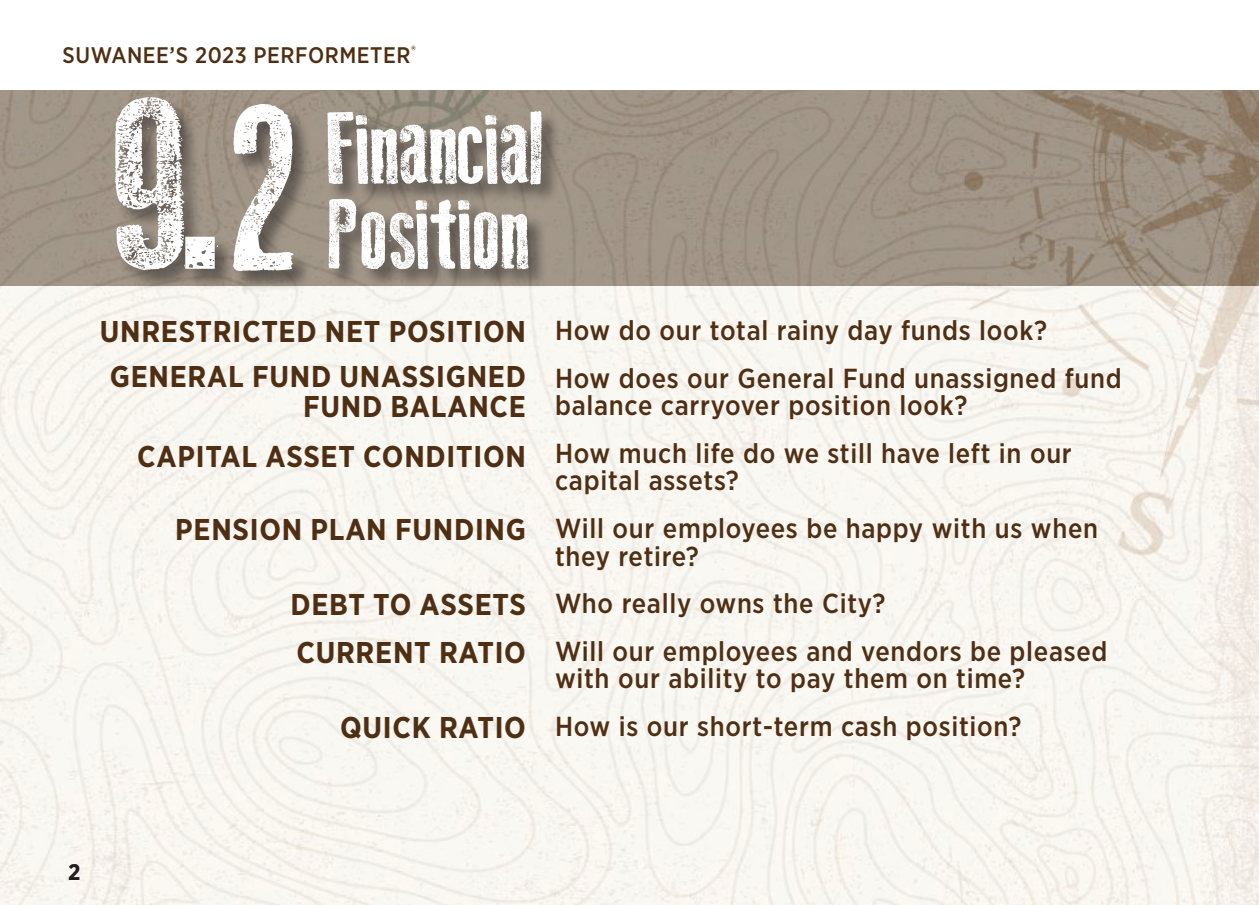
<style>
.page{position:relative;width:1259px;height:905px;background:#fff}
.page>*{position:absolute;margin:0;border:0;box-sizing:border-box;transform-origin:0 0}
.t1{font:245px "Old Press";color:#fff}
.t2{font:100px/85px "Old Press";letter-spacing:-.01em;color:#fff}
.t3{font:700 30px/45px "Gotham Narrow";letter-spacing:.025em;color:#4f2f14;text-align:center}
.t4{font:500 27.5px/47.5px "Gotham Narrow";letter-spacing:.025em;color:#4f2f14}
.t5{font:500 22.5px "Gotham Narrow";letter-spacing:.025em;color:#4f2f14}
.t6{font:700 22.5px "Gotham Narrow";color:#231f20}
</style>
<div class="page">
<img style="left:0;top:90px;width:1259px;height:814px">
<div style="left:326px;top:110px;width:236px;height:179px;background:#231f20;opacity:.55"></div>
<div style="left:114px;top:97px;width:199px;height:195px;background:#231f20;opacity:.55"></div>
<p class="t5" style="left:62px;top:41px;width:355px">SUWANEE’S 2023 PERFORMETER<sup>®</sup></p>
<h1 class="t1" style="left:115px;top:47px;width:188px">9.2</h1>
<h2 class="t2" style="left:327px;top:107px;width:219px">Financial<br>Position</h2>
<p class="t3" style="left:100px;top:309px;width:428px">UNRESTRICTED NET POSITION<br>GENERAL FUND UNASSIGNED</p>
<p class="t3" style="left:137px;top:381px;width:390px;line-height:50px;text-align:right">FUND BALANCE<br>CAPITAL ASSET CONDITION</p>
<p class="t3" style="left:175px;top:506px;width:352px">PENSION PLAN FUNDING</p>
<p class="t3" style="left:290px;top:580px;width:237px;line-height:47.5px;text-align:left">DEBT TO ASSETS<br>CURRENT RATIO</p>
<p class="t3" style="left:340px;top:704px;width:188px">QUICK RATIO</p>
<p class="t4" style="left:555px;top:306px;width:568px">How do our total rainy day funds look?<br>How does our General Fund unassigned fund</p>
<p class="t4" style="left:555px;top:381px;width:518px">balance carryover position look?<br>How much life do we still have left in our</p>
<p class="t4" style="left:555px;top:456px;width:544px">capital assets?<br>Will our employees be happy with us when</p>
<p class="t4" style="left:555px;top:531px;width:554px">they retire?<br>Who really owns the City?<br>Will our employees and vendors be pleased</p>
<p class="t4" style="left:555px;top:654px;width:472px">with our ability to pay them on time?<br>How is our short-term cash position?</p>
<p class="t6" style="left:68px;top:857px;width:14px">2</p>
</div>
